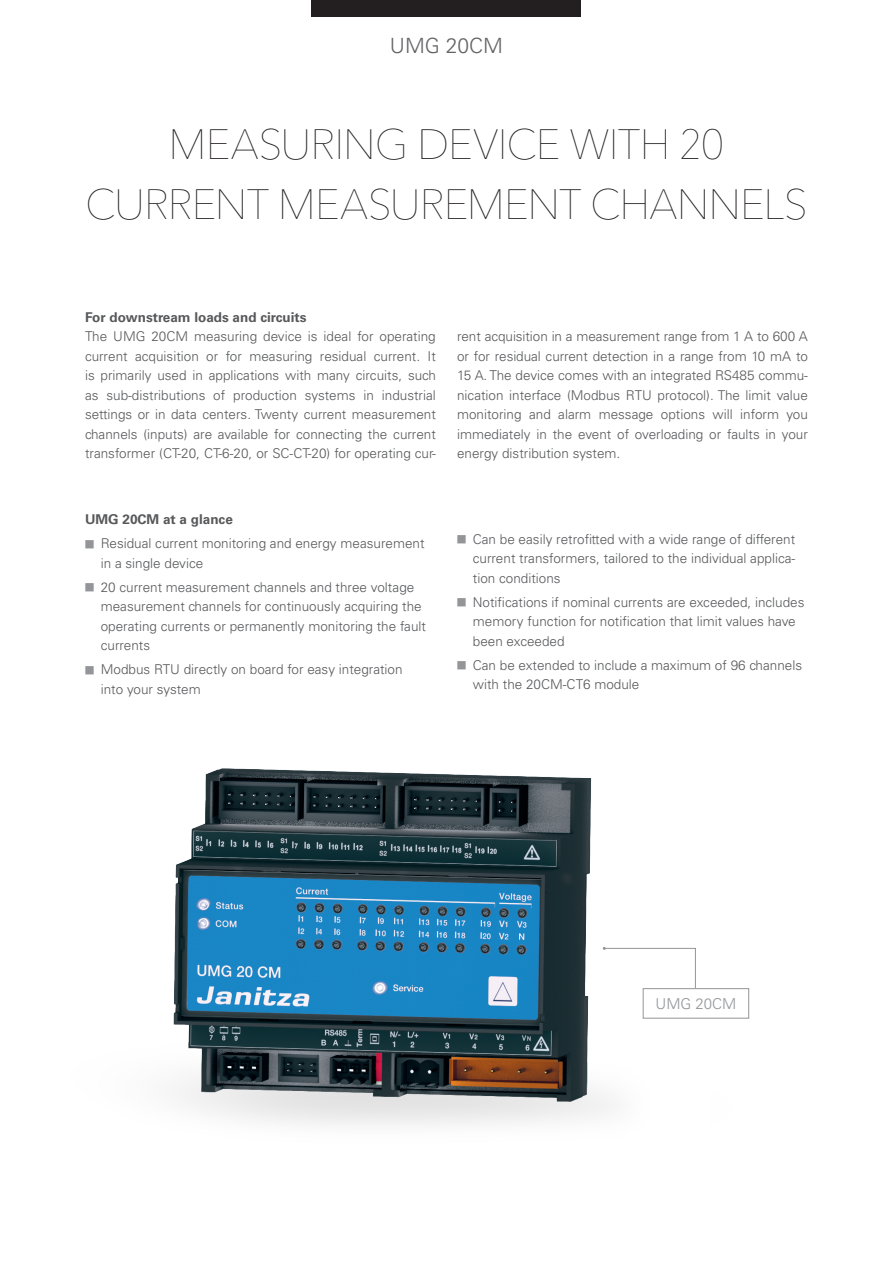
<style>
.page{position:relative;width:893px;height:1263px;background:#fff}
.page>*{position:absolute;margin:0;border:0;box-sizing:border-box;transform-origin:0 0}
.t1{font:200 42px/60px "Avenir Next LT Pro";letter-spacing:-.02em;color:#231f20;text-align:center}
.t2{font:300 21px "Univers LT Std";color:#636366}
.t3{font:300 15px "Univers LT Std";color:#939598}
.t4{font:300 13.5px/19.5px "Univers LT Std";color:#57585a}
.t5{font:700 13.5px "Univers LT Std";color:#57585a}
.s1{color:#939598}
</style>
<div class="page">
<div style="left:312px;top:0;width:269px;height:17px;background:#231f20"></div>
<img style="left:173px;top:768px;width:577px;height:357px">
<div style="left:643px;top:988px;width:106px;height:30px;border:1px solid #939598"></div>
<svg style="left:603px;top:947px;width:93px;height:42px"></svg>
<h2 class="t2" style="left:390px;top:33px;width:115px">UMG 20CM</h2>
<h1 class="t1" style="left:85px;top:115px;width:724px">MEASURING DEVICE WITH 20<br>CURRENT MEASUREMENT CHANNELS</h1>
<p class="t5" style="left:85px;top:309px;width:223px">For downstream loads and circuits</p>
<p class="t4" style="left:85px;top:327px;width:352px;text-align:justify">The UMG 20CM measuring device is ideal for operating current acquisition or for measuring residual current. It is primarily used in applications with many circuits, such as sub-distributions of production systems in industrial settings or in data centers. Twenty current measurement channels (inputs) are available for connecting the current transformer (CT-20, CT-6-20, or SC-CT-20) for operating cur-</p>
<p class="t4" style="left:457px;top:327px;width:352px;text-align:justify">rent acquisition in a measurement range from 1 A to 600 A or for residual current detection in a range from 10 mA to 15 A. The device comes with an integrated RS485 commu&shy;nication interface (Modbus RTU protocol). The limit value monitoring and alarm message options will inform you immediately in the event of overloading or faults in your energy distribution system.</p>
<p class="t5" style="left:85px;top:512px;width:149px">UMG 20CM at a glance</p>
<p class="t4" style="left:101px;top:534px;width:325px;text-indent:-16px"><span class="s1">■</span> Residual current monitoring and energy measurement in a single device</p>
<p class="t4" style="left:101px;top:577px;width:327px;text-indent:-16px"><span class="s1">■</span> 20 current measurement channels and three voltage measurement channels for continuously acquiring the operating currents or permanently monitoring the fault currents</p>
<p class="t4" style="left:101px;top:660px;width:303px;text-indent:-16px"><span class="s1">■</span> Modbus RTU directly on board for easy integration into your system</p>
<p class="t4" style="left:473px;top:529px;width:324px;text-align:justify;text-indent:-16px"><span class="s1">■</span> Can be easily retrofitted with a wide range of different current transformers, tailored to the individual applica&shy;tion conditions</p>
<p class="t4" style="left:473px;top:592px;width:333px;text-indent:-16px"><span class="s1">■</span> Notifications if nominal currents are exceeded, includes memory function for notification that limit values have been exceeded</p>
<p class="t4" style="left:473px;top:655px;width:331px;text-indent:-16px"><span class="s1">■</span> Can be extended to include a maximum of 96 channels with the 20CM-CT6 module</p>
<p class="t3" style="left:655px;top:994px;width:82px">UMG 20CM</p>
</div>
